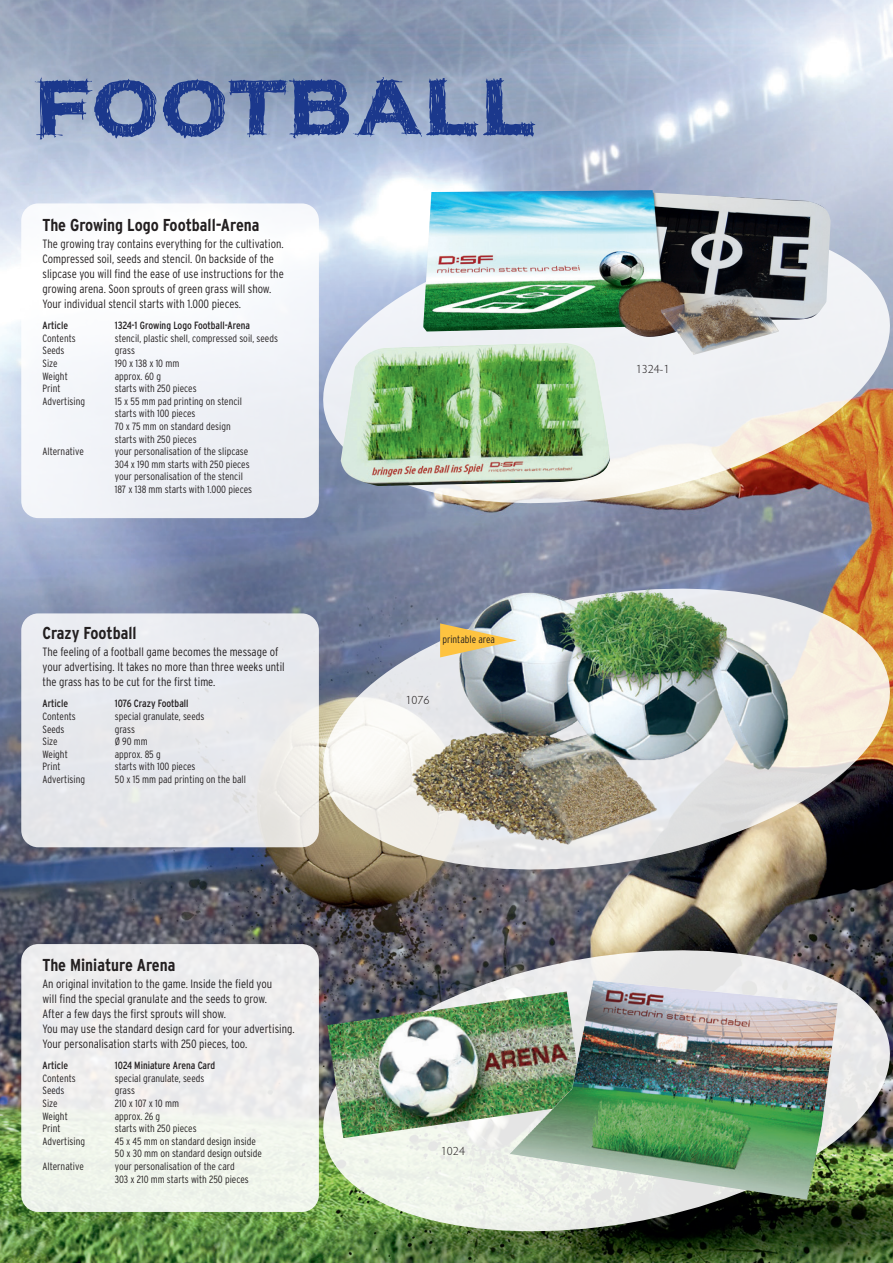
<style>
.page{position:relative;width:893px;height:1263px;background:#fff}
.page>*{position:absolute;margin:0;border:0;box-sizing:border-box;transform-origin:0 0}
.t1{font:75px "WCROUGHTRAD Bta";color:#1b388c;scale:1.25 1}
.t2{font:700 17.25px "Interstate Condensed";color:#231f20}
.t3{font:300 12px/15px "Interstate Condensed";color:#231f20}
.t4{font:300 12px "Hypatia Sans Pro";color:#231f20}
.t5{font:300 10.5px/12.6px "Interstate Condensed";color:#231f20}
.t6{font:10.5px "Interstate Condensed";color:#231f20}
</style>
<div class="page">
<img style="left:0;top:0;width:893px;height:1263px">
<div style="left:21px;top:203px;width:298px;height:315px;background:#f5f7fb;border-radius:17px"></div>
<div style="left:21px;top:613px;width:298px;height:234px;background:#e7e9ed;border-radius:17px"></div>
<div style="left:21px;top:944px;width:298px;height:268px;background:#eeefed;border-radius:17px"></div>
<svg style="left:312px;top:204px;width:581px;height:317px"></svg>
<img style="left:312px;top:571px;width:581px;height:316px">
<img style="left:312px;top:932px;width:581px;height:317px">
<img style="left:402px;top:580px;width:397px;height:272px">
<svg style="left:440px;top:623px;width:77px;height:34px;background:#dfc78a"></svg>
<img style="left:423px;top:190px;width:408px;height:165px">
<img style="left:341px;top:343px;width:269px;height:143px">
<img style="left:327px;top:991px;width:182px;height:147px">
<img style="left:509px;top:980px;width:329px;height:219px">
<h1 class="t1" style="left:34px;top:61px;width:403px">FOOTBALL</h1>
<h2 class="t2" style="left:43px;top:215px;width:218px">The Growing Logo Football-Arena</h2>
<p class="t3" style="left:43px;top:236px;width:243px">The growing tray contains everything for the cultivation.<br>Compressed soil, seeds and stencil. On backside of the slipcase you will find the ease of use instructions for the growing arena. Soon sprouts of green grass will show.<br>Your individual stencil starts with 1.000 pieces.</p>
<p class="t6" style="left:43px;top:320px;width:27px">Article</p>
<p class="t6" style="left:115px;top:320px;width:137px">1324-1 Growing Logo Football-Arena</p>
<p class="t5" style="left:43px;top:332px;width:35px">Contents</p>
<p class="t5" style="left:115px;top:332px;width:165px">stencil, plastic shell, compressed soil, seeds</p>
<p class="t5" style="left:43px;top:344px;width:24px">Seeds</p>
<p class="t5" style="left:115px;top:344px;width:22px">grass</p>
<p class="t5" style="left:43px;top:357px;width:17px">Size</p>
<p class="t5" style="left:115px;top:357px;width:66px">190 x 138 x 10 mm</p>
<p class="t5" style="left:43px;top:370px;width:27px">Weight</p>
<p class="t5" style="left:115px;top:370px;width:48px">approx. 60 g</p>
<p class="t5" style="left:43px;top:382px;width:20px">Print</p>
<p class="t5" style="left:115px;top:382px;width:83px">starts with 250 pieces</p>
<p class="t5" style="left:43px;top:395px;width:44px">Advertising</p>
<p class="t5" style="left:115px;top:395px;width:129px">15 x 55 mm pad printing on stencil starts with 100 pieces<br>70 x 75 mm on standard design starts with 250 pieces</p>
<p class="t5" style="left:43px;top:445px;width:43px">Alternative</p>
<p class="t5" style="left:115px;top:445px;width:139px">your personalisation of the slipcase 304 x 190 mm starts with 250 pieces your personalisation of the stencil 187 x 138 mm starts with 1.000 pieces</p>
<h2 class="t2" style="left:43px;top:623px;width:96px">Crazy Football</h2>
<p class="t3" style="left:43px;top:644px;width:244px">The feeling of a football game becomes the message of your advertising. It takes no more than three weeks until the grass has to be cut for the first time.</p>
<p class="t6" style="left:43px;top:698px;width:27px">Article</p>
<p class="t6" style="left:115px;top:698px;width:75px">1076 Crazy Football</p>
<p class="t5" style="left:43px;top:710px;width:35px">Contents</p>
<p class="t5" style="left:115px;top:710px;width:91px">special granulate, seeds</p>
<p class="t5" style="left:43px;top:723px;width:24px">Seeds</p>
<p class="t5" style="left:115px;top:723px;width:22px">grass</p>
<p class="t5" style="left:43px;top:735px;width:17px">Size</p>
<p class="t5" style="left:115px;top:735px;width:35px">Ø 90 mm</p>
<p class="t5" style="left:43px;top:748px;width:27px">Weight</p>
<p class="t5" style="left:115px;top:748px;width:47px">approx. 85 g</p>
<p class="t5" style="left:43px;top:760px;width:20px">Print</p>
<p class="t5" style="left:115px;top:760px;width:82px">starts with 100 pieces</p>
<p class="t5" style="left:43px;top:773px;width:44px">Advertising</p>
<p class="t5" style="left:115px;top:773px;width:133px">50 x 15 mm pad printing on the ball</p>
<h2 class="t2" style="left:43px;top:955px;width:134px">The Miniature Arena</h2>
<p class="t3" style="left:43px;top:976px;width:254px">An original invitation to the game. Inside the field you<br>will find the special granulate and the seeds to grow.<br>After a few days the first sprouts will show.<br>You may use the standard design card for your advertising.<br>Your personalisation starts with 250 pieces, too.</p>
<p class="t6" style="left:43px;top:1059px;width:27px">Article</p>
<p class="t6" style="left:115px;top:1059px;width:102px">1024 Miniature Arena Card</p>
<p class="t5" style="left:43px;top:1072px;width:35px">Contents</p>
<p class="t5" style="left:115px;top:1072px;width:91px">special granulate, seeds</p>
<p class="t5" style="left:43px;top:1084px;width:24px">Seeds</p>
<p class="t5" style="left:115px;top:1084px;width:22px">grass</p>
<p class="t5" style="left:43px;top:1097px;width:17px">Size</p>
<p class="t5" style="left:115px;top:1097px;width:66px">210 x 107 x 10 mm</p>
<p class="t5" style="left:43px;top:1109px;width:27px">Weight</p>
<p class="t5" style="left:115px;top:1109px;width:47px">approx. 26 g</p>
<p class="t5" style="left:43px;top:1122px;width:20px">Print</p>
<p class="t5" style="left:115px;top:1122px;width:83px">starts with 250 pieces</p>
<p class="t5" style="left:43px;top:1135px;width:44px">Advertising</p>
<p class="t5" style="left:115px;top:1135px;width:149px">45 x 45 mm on standard design inside<br>50 x 30 mm on standard design outside</p>
<p class="t5" style="left:43px;top:1160px;width:43px">Alternative</p>
<p class="t5" style="left:115px;top:1160px;width:136px">your personalisation of the card<br>303 x 210 mm starts with 250 pieces</p>
<p class="t5" style="left:442px;top:633px;width:54px">printable area</p>
<p class="t4" style="left:405px;top:692px;width:26px">1076</p>
<p class="t4" style="left:441px;top:1143px;width:26px">1024</p>
<p class="t4" style="left:636px;top:361px;width:35px">1324-1</p>
</div>
